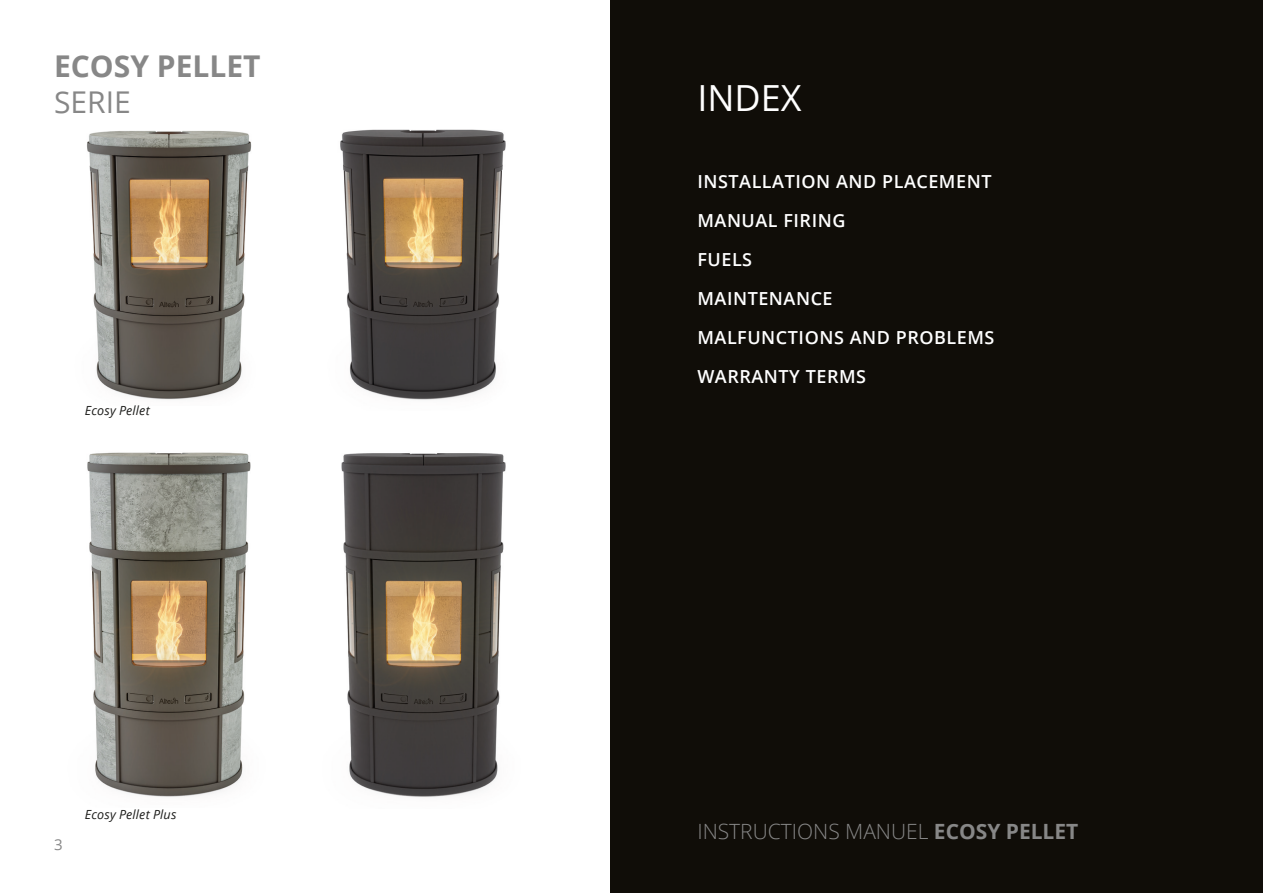
<style>
.page{position:relative;width:1263px;height:893px;background:#fff}
.page>*{position:absolute;margin:0;border:0;box-sizing:border-box;transform-origin:0 0}
.H1_-_Rechtsboven{font:36px "Open Sans";color:#fff}
.H3_-_White{font:700 30px "Open Sans";color:#878787}
.H3_-_White-2{font:30px "Open Sans";color:#878787}
.H3_-_White-3{font:300 21px "Open Sans";color:#878787}
.Basis_-_Wit{font:600 18px "Open Sans";letter-spacing:.03em;color:#fff}
.t1{font:15px "Open Sans";color:#878787}
.Basis_Streep_-_Altech_Grey{font:italic 12.6px "Open Sans";letter-spacing:.01em;color:#1d1d1b}
.s1{font-weight:700}
</style>
<div class="page">
<div style="left:610px;top:0;width:653px;height:893px;background:#100d08"></div>
<img style="left:87px;top:452px;width:164px;height:345px">
<img style="left:87px;top:131px;width:165px;height:269px">
<img style="left:340px;top:129px;width:166px;height:271px">
<img style="left:341px;top:453px;width:165px;height:345px">
<p class="H3_-_White" style="left:54px;top:45px;width:208px">ECOSY PELLET</p>
<p class="H3_-_White-2" style="left:54px;top:82px;width:78px">SERIE</p>
<p class="Basis_Streep_-_Altech_Grey" style="left:85px;top:402px;width:66px">Ecosy Pellet</p>
<p class="t1" style="left:54px;top:835px;width:10px">3</p>
<p class="Basis_Streep_-_Altech_Grey" style="left:85px;top:806px;width:93px">Ecosy Pellet Plus</p>
<p class="H1_-_Rechtsboven" style="left:697px;top:73px;width:106px">INDEX</p>
<p class="Basis_-_Wit" style="left:697px;top:169px;width:296px">INSTALLATION AND PLACEMENT</p>
<p class="Basis_-_Wit" style="left:697px;top:208px;width:149px">MANUAL FIRING</p>
<p class="Basis_-_Wit" style="left:697px;top:247px;width:56px">FUELS</p>
<p class="Basis_-_Wit" style="left:697px;top:286px;width:137px">MAINTENANCE</p>
<p class="Basis_-_Wit" style="left:697px;top:325px;width:298px">MALFUNCTIONS AND PROBLEMS</p>
<p class="Basis_-_Wit" style="left:697px;top:364px;width:170px">WARRANTY TERMS</p>
<p class="H3_-_White-3" style="left:697px;top:817px;width:382px">INSTRUCTIONS MANUEL <span class="s1">ECOSY PELLET</span></p>
</div>
